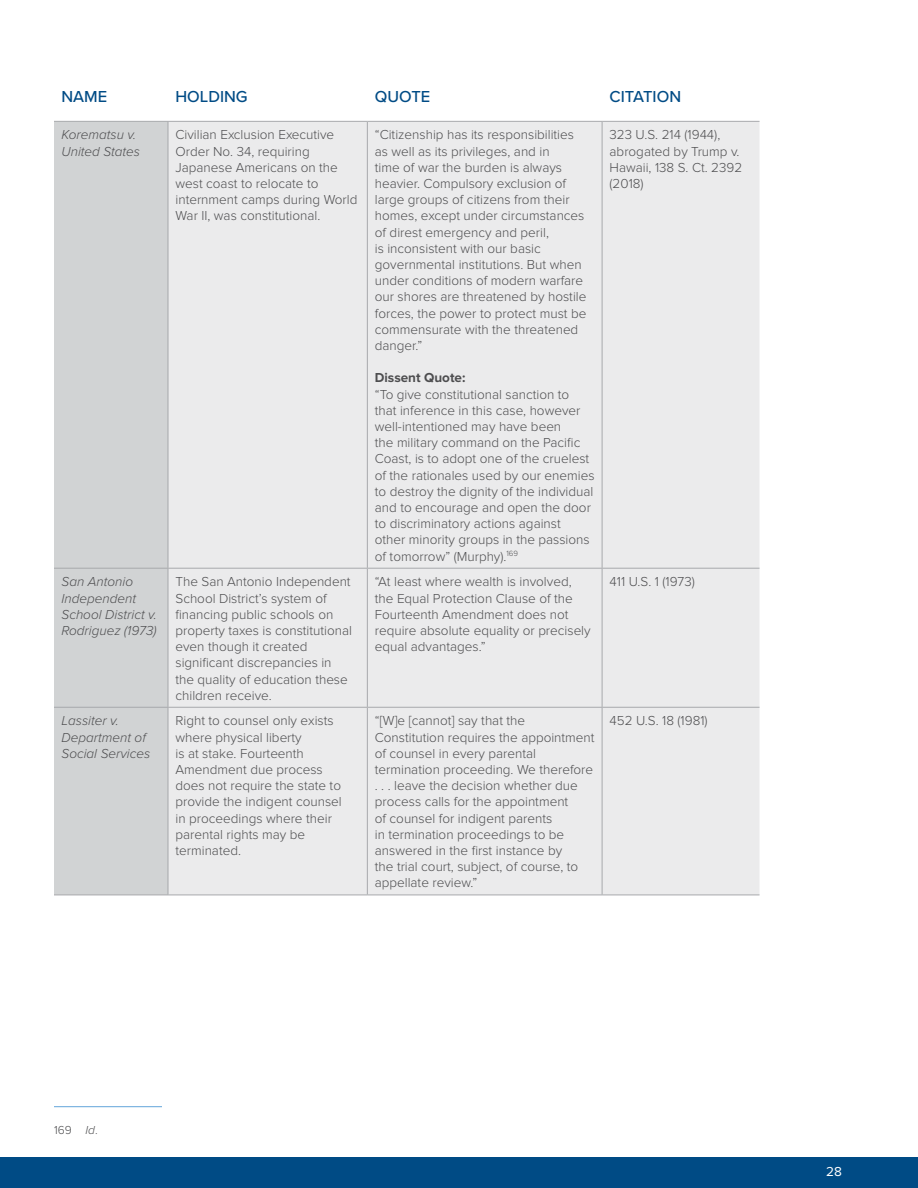
<style>
.page{position:relative;width:918px;height:1188px;background:#fff}
.page>*{position:absolute;margin:0;border:0;box-sizing:border-box;transform-origin:0 0}
.t1{font:500 16.5px "Proxima Nova";color:#004b85}
.t2{font:300 13.5px/16.2px "Proxima Nova";color:#4d4d4f}
.t3{font:italic 300 13.5px/16.2px "Proxima Nova";color:#4d4d4f}
.t4{font:700 13.5px "Proxima Nova";color:#4d4d4f}
.t5{font:13.5px "Proxima Nova";color:#fff}
.t6{font:300 12px "Proxima Nova";color:#4d4d4f}
.s1{font-style:italic}
</style>
<div class="page">
<div style="left:0;top:1158px;width:918px;height:30px;background:#004b85"></div>
<div style="left:54px;top:122px;width:114px;height:773px;background:#d1d3d4"></div>
<div style="left:169px;top:122px;width:591px;height:773px;background:#ebebec"></div>
<hr style="left:54px;top:568px;width:114px;height:1px;background:#a7a9ac">
<hr style="left:168px;top:568px;width:199px;height:1px;background:#a7a9ac">
<hr style="left:367px;top:568px;width:235px;height:1px;background:#a7a9ac">
<hr style="left:602px;top:568px;width:158px;height:1px;background:#a7a9ac">
<hr style="left:54px;top:707px;width:114px;height:1px;background:#a7a9ac">
<hr style="left:168px;top:707px;width:199px;height:1px;background:#a7a9ac">
<hr style="left:367px;top:707px;width:235px;height:1px;background:#a7a9ac">
<hr style="left:602px;top:707px;width:158px;height:1px;background:#a7a9ac">
<hr style="left:54px;top:121px;width:114px;height:1px;background:#a7a9ac">
<hr style="left:168px;top:121px;width:199px;height:1px;background:#a7a9ac">
<hr style="left:168px;top:122px;width:1px;height:446px;background:#a7a9ac">
<hr style="left:367px;top:121px;width:235px;height:1px;background:#a7a9ac">
<hr style="left:367px;top:122px;width:1px;height:446px;background:#a7a9ac">
<hr style="left:602px;top:121px;width:158px;height:1px;background:#a7a9ac">
<hr style="left:602px;top:122px;width:1px;height:446px;background:#a7a9ac">
<hr style="left:168px;top:569px;width:1px;height:138px;background:#a7a9ac">
<hr style="left:367px;top:569px;width:1px;height:138px;background:#a7a9ac">
<hr style="left:602px;top:569px;width:1px;height:138px;background:#a7a9ac">
<hr style="left:168px;top:708px;width:1px;height:187px;background:#a7a9ac">
<hr style="left:367px;top:708px;width:1px;height:187px;background:#a7a9ac">
<hr style="left:602px;top:708px;width:1px;height:187px;background:#a7a9ac">
<hr style="left:54px;top:895px;width:114px;height:1px;background:#a7a9ac">
<hr style="left:168px;top:895px;width:199px;height:1px;background:#a7a9ac">
<hr style="left:367px;top:895px;width:235px;height:1px;background:#a7a9ac">
<hr style="left:602px;top:895px;width:158px;height:1px;background:#a7a9ac">
<hr style="left:54px;top:1106px;width:108px;height:1px;background:#63a5da">
<p class="t1" style="left:62px;top:84px;width:47px">NAME</p>
<p class="t1" style="left:175px;top:84px;width:74px">HOLDING</p>
<p class="t1" style="left:375px;top:84px;width:57px">QUOTE</p>
<p class="t1" style="left:610px;top:84px;width:73px">CITATION</p>
<p class="t3" style="left:62px;top:126px;width:80px">Korematsu v.<br>United States</p>
<p class="t2" style="left:175px;top:127px;width:184px">Civilian Exclusion Executive<br>Order No. 34, requiring<br>Japanese Americans on the west coast to relocate to internment camps during World<br>War II, was constitutional.</p>
<p class="t2" style="left:375px;top:127px;width:213px">“Citizenship has its responsibilities as well as its privileges, and in<br>time of war the burden is always heavier. Compulsory exclusion of large groups of citizens from their homes, except under circumstances of direst emergency and peril,<br>is inconsistent with our basic governmental institutions. But when under conditions of modern warfare our shores are threatened by hostile forces, the power to protect must be commensurate with the threatened danger.”</p>
<p class="t4" style="left:375px;top:372px;width:92px">Dissent Quote:</p>
<p class="t2" style="left:375px;top:387px;width:221px">“To give constitutional sanction to<br>that inference in this case, however well-intentioned may have been<br>the military command on the Pacific Coast, is to adopt one of the cruelest of the rationales used by our enemies to destroy the dignity of the individual and to encourage and open the door to discriminatory actions against other minority groups in the passions of tomorrow” (Murphy).<sup>169</sup></p>
<p class="t2" style="left:610px;top:127px;width:134px">323 U.S. 214 (1944), abrogated by Trump v.<br>Hawaii, 138 S. Ct. 2392 (2018)</p>
<p class="t3" style="left:62px;top:573px;width:97px">San Antonio<br>Independent<br>School District v.<br>Rodriguez (1973)</p>
<p class="t2" style="left:175px;top:574px;width:178px">The San Antonio Independent<br>School District’s system of financing public schools on property taxes is constitutional even though it created significant discrepancies in the quality of education these children receive.</p>
<p class="t2" style="left:375px;top:574px;width:217px">“At least where wealth is involved, the Equal Protection Clause of the<br>Fourteenth Amendment does not require absolute equality or precisely equal advantages.”</p>
<p class="t2" style="left:610px;top:574px;width:87px">411 U.S. 1 (1973)</p>
<p class="t3" style="left:62px;top:712px;width:90px">Lassiter v.<br>Department of<br>Social Services</p>
<p class="t2" style="left:175px;top:713px;width:168px">Right to counsel only exists where physical liberty<br>is at stake. Fourteenth<br>Amendment due process does not require the state to provide the indigent counsel in proceedings where their parental rights may be terminated.</p>
<p class="t2" style="left:375px;top:713px;width:221px">“[W]e [cannot] say that the<br>Constitution requires the appointment of counsel in every parental termination proceeding. We therefore . . . leave the decision whether due process calls for the appointment<br>of counsel for indigent parents<br>in termination proceedings to be answered in the first instance by<br>the trial court, subject, of course, to appellate review.”</p>
<p class="t2" style="left:610px;top:713px;width:100px">452 U.S. 18 (1981)</p>
<p class="t6" style="left:54px;top:1125px;width:45px">169 <span class="s1">Id</span>.</p>
<p class="t5" style="left:826px;top:1165px;width:17px">28</p>
</div>
